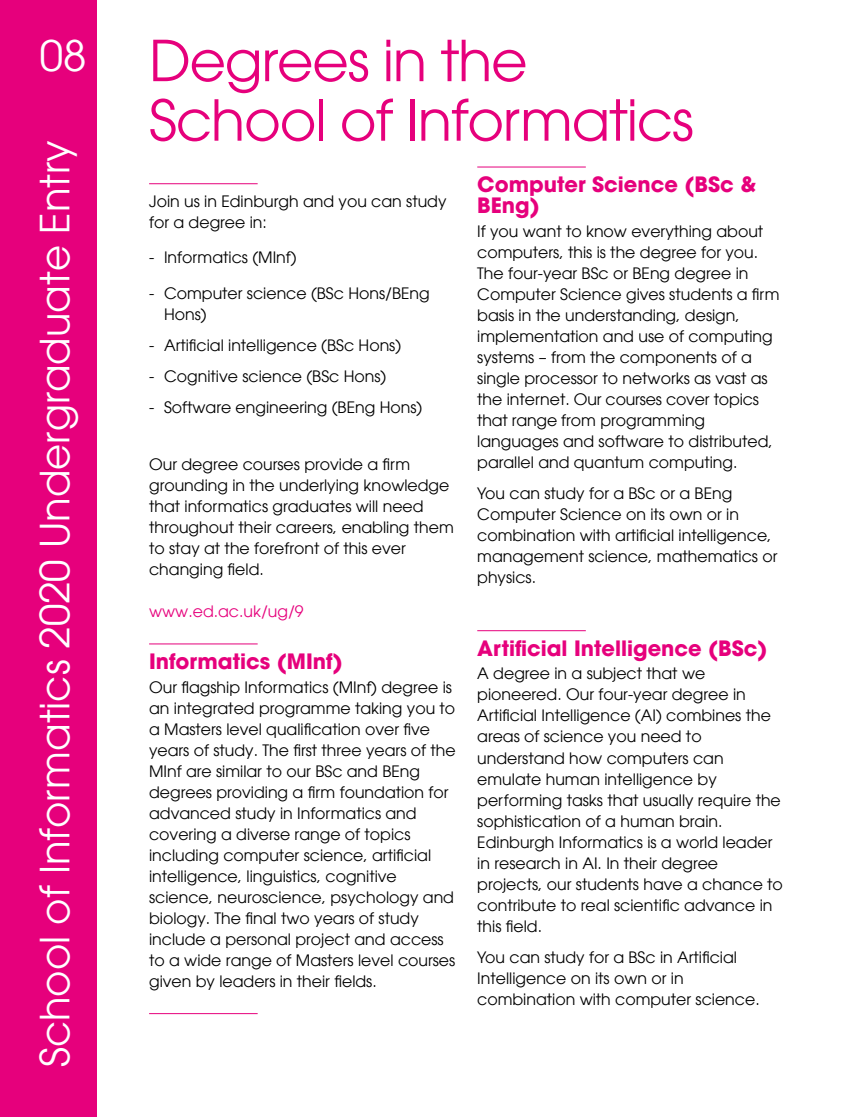
<style>
.page{position:relative;width:844px;height:1117px;background:#fff}
.page>*{position:absolute;margin:0;border:0;box-sizing:border-box;transform-origin:0 0}
.t1{font:56px/59.5px "Avant Garde LT";letter-spacing:-.02em;color:#e6007c}
.t2{font:42px "Avant Garde LT";color:#fff}
.t3{font:40.25px "Avant Garde LT";color:#fff}
.t4{font:700 21px/21px "Avant Garde LT";color:#e6007c}
.t5{font:15.75px/21px "Avant Garde LT";color:#000}
.t6{font:15.75px "Avant Garde LT";color:#e6007c}
</style>
<div class="page">
<div style="left:0;top:0;width:97px;height:1116px;background:#e6007c"></div>
<hr style="left:149px;top:183px;width:108px;height:1px;background:#e6007c">
<hr style="left:149px;top:643px;width:108px;height:1px;background:#e6007c">
<hr style="left:149px;top:1012px;width:108px;height:1px;background:#e6007c">
<hr style="left:477px;top:166px;width:108px;height:1px;background:#e6007c">
<hr style="left:477px;top:630px;width:108px;height:1px;background:#e6007c">
<h2 class="t2" style="left:40px;top:31px;width:48px">08</h2>
<h3 class="t3" style="left:31px;top:1067px;width:928px;rotate:-90deg">School of Informatics 2020 Undergraduate Entry</h3>
<h1 class="t1" style="left:149px;top:31px;width:546px">Degrees in the<br>School of Informatics</h1>
<p class="t5" style="left:149px;top:190px;width:299px">Join us in Edinburgh and you can study for a degree in:</p>
<p class="t5" style="left:149px;top:247px;width:149px">- Informatics (MInf)</p>
<p class="t5" style="left:164px;top:283px;width:267px;text-indent:-15px">- Computer science (BSc Hons/BEng<br>Hons)</p>
<p class="t5" style="left:149px;top:335px;width:253px">- Artificial intelligence (BSc Hons)</p>
<p class="t5" style="left:149px;top:366px;width:239px">- Cognitive science (BSc Hons)</p>
<p class="t5" style="left:149px;top:397px;width:275px">- Software engineering (BEng Hons)</p>
<p class="t5" style="left:149px;top:453px;width:306px">Our degree courses provide a firm grounding in the underlying knowledge that informatics graduates will need throughout their careers, enabling them to stay at the forefront of this ever changing field.</p>
<p class="t6" style="left:149px;top:602px;width:156px">www.ed.ac.uk/ug/9</p>
<h3 class="t4" style="left:149px;top:650px;width:195px">Informatics (MInf)</h3>
<p class="t5" style="left:149px;top:676px;width:308px">Our flagship Informatics (MInf) degree is an integrated programme taking you to a Masters level qualification over five years of study. The first three years of the MInf are similar to our BSc and BEng degrees providing a firm foundation for advanced study in Informatics and covering a diverse range of topics including computer science, artificial intelligence, linguistics, cognitive science, neuroscience, psychology and biology. The final two years of study include a personal project and access to a wide range of Masters level courses given by leaders in their fields.</p>
<h3 class="t4" style="left:477px;top:174px;width:280px">Computer Science (BSc &amp;<br>BEng)</h3>
<p class="t5" style="left:477px;top:220px;width:304px">If you want to know everything about computers, this is the degree for you.<br>The four-year BSc or BEng degree in Computer Science gives students a firm basis in the understanding, design, implementation and use of computing systems – from the components of a single processor to networks as vast as the internet. Our courses cover topics that range from programming languages and software to distributed, parallel and quantum computing.</p>
<p class="t5" style="left:477px;top:482px;width:301px">You can study for a BSc or a BEng<br>Computer Science on its own or in combination with artificial intelligence, management science, mathematics or physics.</p>
<h3 class="t4" style="left:477px;top:637px;width:292px">Artificial Intelligence (BSc)</h3>
<p class="t5" style="left:477px;top:663px;width:307px">A degree in a subject that we pioneered. Our four-year degree in Artificial Intelligence (AI) combines the areas of science you need to understand how computers can emulate human intelligence by performing tasks that usually require the sophistication of a human brain.<br>Edinburgh Informatics is a world leader in research in AI. In their degree projects, our students have a chance to contribute to real scientific advance in this field.</p>
<p class="t5" style="left:477px;top:946px;width:284px">You can study for a BSc in Artificial<br>Intelligence on its own or in combination with computer science.</p>
</div>
